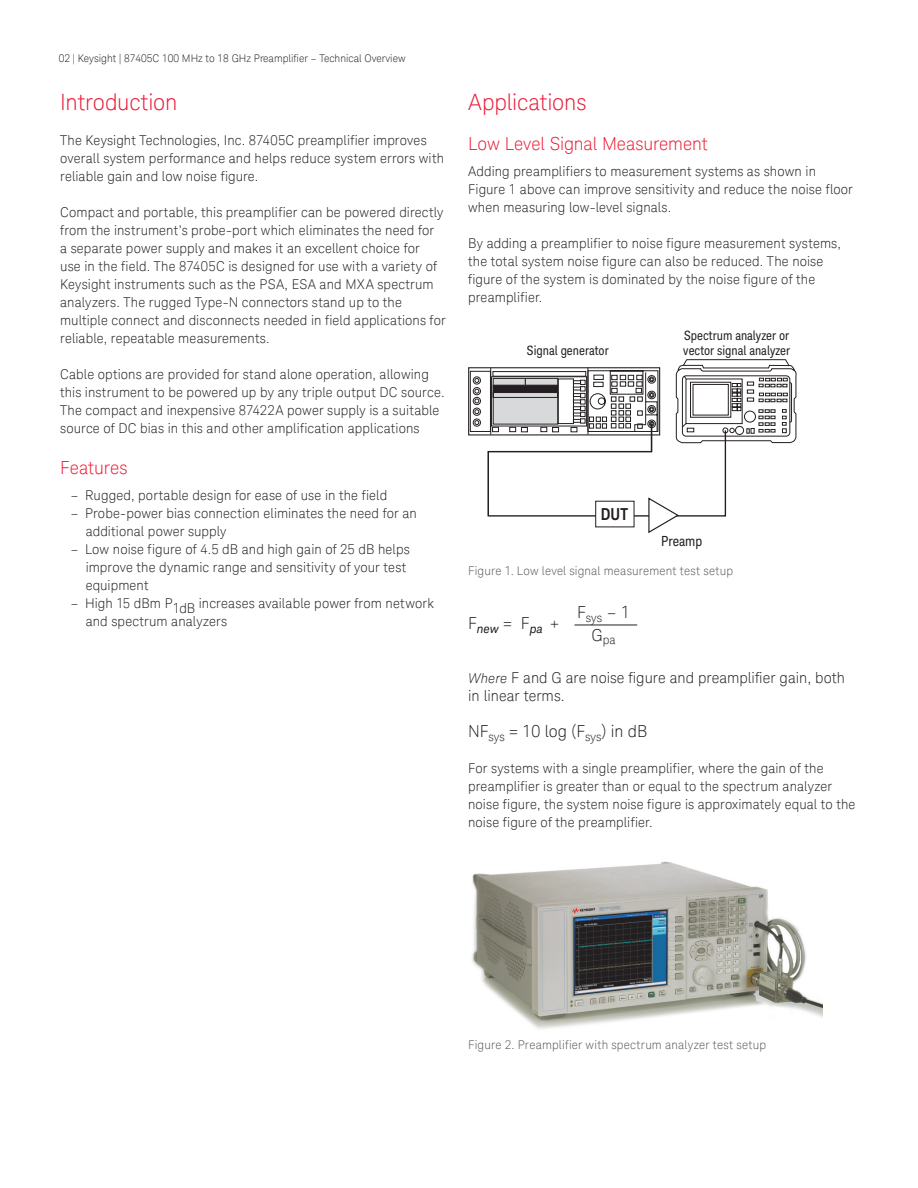
<style>
.page{position:relative;width:918px;height:1188px;background:#fff}
.page>*{position:absolute;margin:0;border:0;box-sizing:border-box;transform-origin:0 0}
.K_Heading_1{font:300 22.5px "Keysight Sans";letter-spacing:-.005em;color:#ed1a36}
.K_Heading_2{font:300 18px "Keysight Sans";letter-spacing:-.005em;color:#ed1a36}
.t1{font:700 16.8px "Keysight Sans Condensed";color:#231f20}
.K_Body_Text{font:300 16.5px "Keysight Sans";color:#231f20}
.K_Body_Text-2{font:300 15px/18px "Keysight Sans";color:#231f20}
.t2{font:14.1px "Keysight Sans Condensed";color:#231f20}
.K_Body_Text-3{font:300 13.5px/18px "Keysight Sans";letter-spacing:.01em;color:#231f20}
.t3{font:13.05px/15.8px "Keysight Sans Condensed";color:#231f20}
.K_Diagrams_and_Figur{font:300 12px "Keysight Sans";letter-spacing:.015em;color:#57585a}
.K_Body_Text-4{font:italic 12px "Keysight Sans";color:#231f20}
.t4{font:300 12px "Keysight Sans";color:#231f20}
.t5{font:300 10.5px "Keysight Sans";color:#231f20}
.s1{font-style:italic;font-size:13.5px}
</style>
<div class="page">
<svg style="left:470px;top:359px;width:326px;height:175px"></svg>
<div style="left:595px;top:501px;width:40px;height:26px;background:#fff"></div>
<div style="left:493px;top:371px;width:93px;height:5px;border:1px solid #231f20"></div>
<hr style="left:575px;top:625px;width:62px;height:1px;background:#231f20">
<img style="left:472px;top:861px;width:350px;height:168px">
<p class="t5" style="left:59px;top:52px;width:348px">02 | Keysight | 87405C 100 MHz to 18 GHz Preamplifier – Technical Overview</p>
<p class="K_Heading_1" style="left:60px;top:89px;width:119px">Introduction</p>
<p class="K_Body_Text-3" style="left:60px;top:131px;width:385px">The Keysight Technologies, Inc. 87405C preamplifier improves overall system performance and helps reduce system errors with reliable gain and low noise figure.</p>
<p class="K_Body_Text-3" style="left:60px;top:203px;width:387px">Compact and portable, this preamplifier can be powered directly from the instrument’s probe-port which eliminates the need for<br>a separate power supply and makes it an excellent choice for<br>use in the field. The 87405C is designed for use with a variety of Keysight instruments such as the PSA, ESA and MXA spectrum analyzers. The rugged Type-N connectors stand up to the multiple connect and disconnects needed in field applications for reliable, repeatable measurements.</p>
<p class="K_Body_Text-3" style="left:60px;top:365px;width:386px">Cable options are provided for stand alone operation, allowing this instrument to be powered up by any triple output DC source.<br>The compact and inexpensive 87422A power supply is a suitable source of DC bias in this and other amplification applications</p>
<p class="K_Heading_2" style="left:60px;top:457px;width:69px">Features</p>
<p class="K_Body_Text-3" style="left:71px;top:486px;width:318px">– Rugged, portable design for ease of use in the field</p>
<p class="K_Body_Text-3" style="left:86px;top:504px;width:333px;text-indent:-15px">– Probe-power bias connection eliminates the need for an additional power supply</p>
<p class="K_Body_Text-3" style="left:86px;top:540px;width:326px;text-indent:-15px">– Low noise figure of 4.5 dB and high gain of 25 dB helps improve the dynamic range and sensitivity of your test equipment</p>
<p class="K_Body_Text-3" style="left:86px;top:594px;width:350px;text-indent:-15px">– High 15 dBm P1dB increases available power from network and spectrum analyzers</p>
<p class="K_Heading_1" style="left:468px;top:89px;width:120px">Applications</p>
<p class="K_Heading_2" style="left:468px;top:133px;width:241px">Low Level Signal Measurement</p>
<p class="K_Body_Text-3" style="left:468px;top:162px;width:386px">Adding preamplifiers to measurement systems as shown in<br>Figure 1 above can improve sensitivity and reduce the noise floor when measuring low-level signals.</p>
<p class="K_Body_Text-3" style="left:468px;top:234px;width:374px">By adding a preamplifier to noise figure measurement systems, the total system noise figure can also be reduced. The noise figure of the system is dominated by the noise figure of the preamplifier.</p>
<p class="t3" style="left:527px;top:342px;width:83px">Signal generator</p>
<p class="t3" style="left:683px;top:327px;width:108px">Spectrum analyzer or vector signal analyzer</p>
<p class="t1" style="left:601px;top:504px;width:29px">DUT</p>
<p class="t2" style="left:661px;top:532px;width:43px">Preamp</p>
<p class="K_Diagrams_and_Figur" style="left:468px;top:564px;width:267px">Figure 1. Low level signal measurement test setup</p>
<p class="K_Body_Text-4" style="left:468px;top:621px;width:93px"><sup>F</sup>new <sup>=</sup> <sup>F</sup>pa <sup>+</sup></p>
<p class="K_Body_Text" style="left:577px;top:603px;width:54px">F<sub>sys</sub> – 1</p>
<p class="t4" style="left:591px;top:633px;width:26px"><sup>G</sup>pa</p>
<p class="K_Body_Text-2" style="left:468px;top:669px;width:378px"><span class="s1">Where</span> F and G are noise figure and preamplifier gain, both in linear terms.</p>
<p class="K_Body_Text" style="left:468px;top:722px;width:181px">NF<sub>sys</sub> = 10 log (F<sub>sys</sub>) in dB</p>
<p class="K_Body_Text-3" style="left:468px;top:759px;width:389px">For systems with a single preamplifier, where the gain of the preamplifier is greater than or equal to the spectrum analyzer noise figure, the system noise figure is approximately equal to the noise figure of the preamplifier.</p>
<p class="K_Diagrams_and_Figur" style="left:468px;top:1038px;width:299px">Figure 2. Preamplifier with spectrum analyzer test setup</p>
</div>
